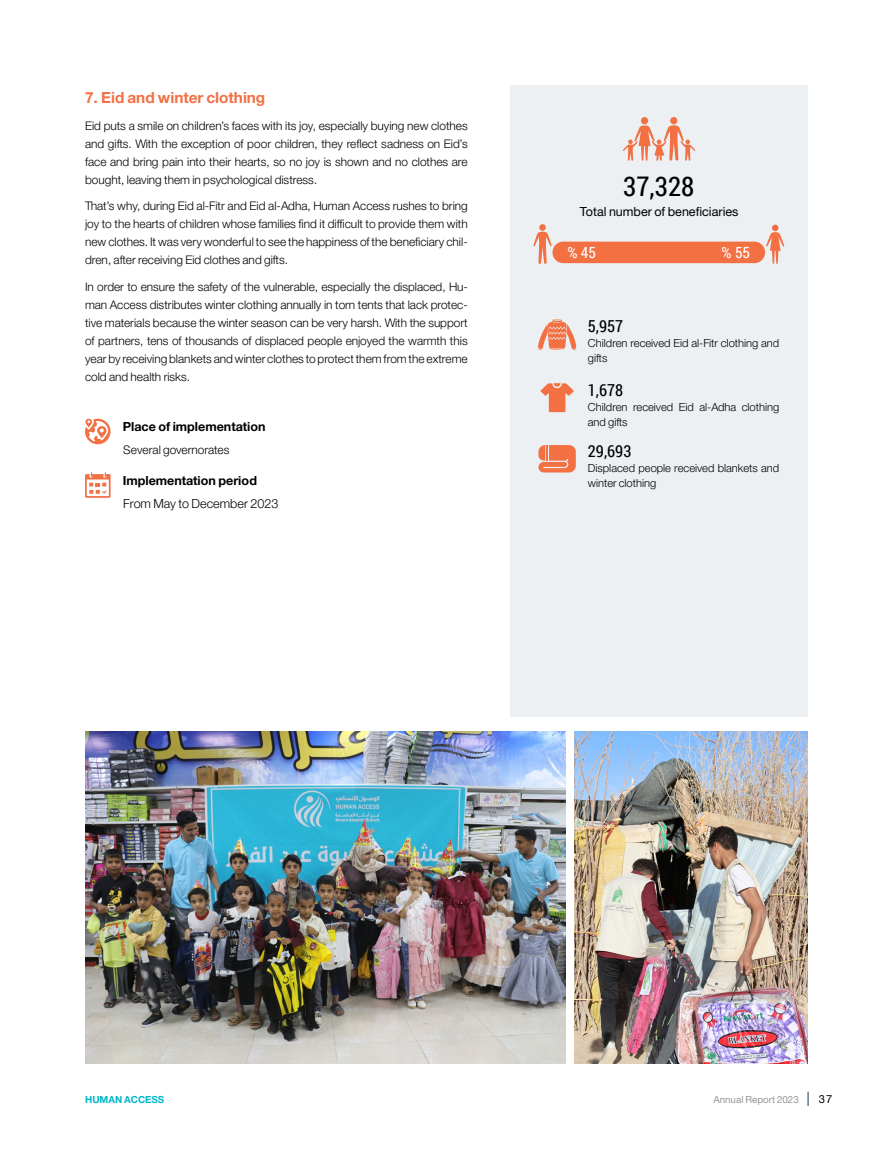
<style>
.page{position:relative;width:893px;height:1149px;background:#fff}
.page>*{position:absolute;margin:0;border:0;box-sizing:border-box;transform-origin:0 0}
.t1{font:27px "Roboto Condensed";color:#000}
.t2{font:700 16.5px "Bahij Helvetica Neue";color:#f37043}
.t3{font:16.5px "Roboto Condensed";color:#000}
.t4{font:15.45px "Roboto Condensed";color:#fff}
.t5{font:700 13.5px "Bahij Helvetica Neue";color:#000}
.t6{font:13.5px "Bahij Helvetica Neue";color:#000}
.t7{font:300 13.5px "Bahij Helvetica Neue";color:#000}
.t8{font:300 12.75px/18px "Bahij Helvetica Neue";color:#000;text-align:justify}
.t9{font:300 12px/15px "Bahij Helvetica Neue";color:#000}
.t10{font:12px "Bahij Helvetica Neue";color:#000}
.t11{font:10.5px "Bahij Helvetica Neue";color:#939598}
.t12{font:700 10.5px "Bahij Helvetica Neue";color:#00b7c9}
</style>
<div class="page">
<svg style="left:807px;top:1091px;width:2px;height:14px"></svg>
<img style="left:574px;top:731px;width:234px;height:332px">
<img style="left:85px;top:731px;width:481px;height:332px">
<div style="left:510px;top:85px;width:298px;height:631px;background:#edf0f2"></div>
<svg style="left:623px;top:117px;width:73px;height:44px"></svg>
<div style="left:552px;top:241px;width:213px;height:22px;background:#f37043;border-radius:11px"></div>
<div style="left:772px;top:224px;width:6px;height:7px;background:#f37043;border-radius:50%"></div>
<svg style="left:766px;top:232px;width:18px;height:32px"></svg>
<div style="left:539px;top:224px;width:7px;height:7px;background:#f37043;border-radius:50%"></div>
<svg style="left:533px;top:232px;width:19px;height:32px"></svg>
<svg style="left:538px;top:445px;width:38px;height:27px"></svg>
<svg style="left:540px;top:383px;width:34px;height:29px"></svg>
<svg style="left:538px;top:319px;width:39px;height:31px"></svg>
<svg style="left:85px;top:418px;width:26px;height:26px"></svg>
<svg style="left:85px;top:472px;width:26px;height:25px"></svg>
<p class="t2" style="left:85px;top:88px;width:182px">7. Eid and winter clothing</p>
<p class="t8" style="left:85px;top:116px;width:384px">Eid puts a smile on children’s faces with its joy, especially buying new clothes and gifts. With the exception of poor children, they reflect sadness on Eid’s face and bring pain into their hearts, so no joy is shown and no clothes are bought, leaving them in psychological distress.</p>
<p class="t8" style="left:85px;top:197px;width:384px">That’s why, during Eid al-Fitr and Eid al-Adha, Human Access rushes to bring joy to the hearts of children whose families find it difficult to provide them with new clothes. It was very wonderful to see the happiness of the beneficiary chil&shy;dren, after receiving Eid clothes and gifts.</p>
<p class="t8" style="left:85px;top:277px;width:384px">In order to ensure the safety of the vulnerable, especially the displaced, Hu&shy;man Access distributes winter clothing annually in torn tents that lack protec&shy;tive materials because the winter season can be very harsh. With the support of partners, tens of thousands of displaced people enjoyed the warmth this year by receiving blankets and winter clothes to protect them from the extreme cold and health risks.</p>
<p class="t5" style="left:123px;top:419px;width:144px">Place of implementation</p>
<p class="t8" style="left:123px;top:440px;width:108px">Several governorates</p>
<p class="t5" style="left:123px;top:472px;width:136px">Implementation period</p>
<p class="t7" style="left:123px;top:495px;width:157px">From May to December 2023</p>
<h1 class="t1" style="left:623px;top:167px;width:73px">37,328</h1>
<p class="t6" style="left:580px;top:203px;width:160px">Total number of beneficiaries</p>
<p class="t4" style="left:567px;top:241px;width:30px">% 45</p>
<p class="t4" style="left:722px;top:241px;width:30px">% 55</p>
<p class="t3" style="left:588px;top:315px;width:37px">5,957</p>
<p class="t9" style="left:588px;top:335px;width:193px">Children received Eid al-Fitr clothing and gifts</p>
<p class="t3" style="left:588px;top:378px;width:37px">1,678</p>
<p class="t9" style="left:588px;top:399px;width:193px">Children received Eid al-Adha clothing and gifts</p>
<p class="t3" style="left:588px;top:440px;width:45px">29,693</p>
<p class="t9" style="left:588px;top:460px;width:193px">Displaced people received blankets and winter clothing</p>
<p class="t12" style="left:85px;top:1093px;width:81px">HUMAN ACCESS</p>
<p class="t11" style="left:714px;top:1093px;width:87px">Annual Report 2023</p>
<p class="t10" style="left:819px;top:1091px;width:15px">37</p>
</div>
